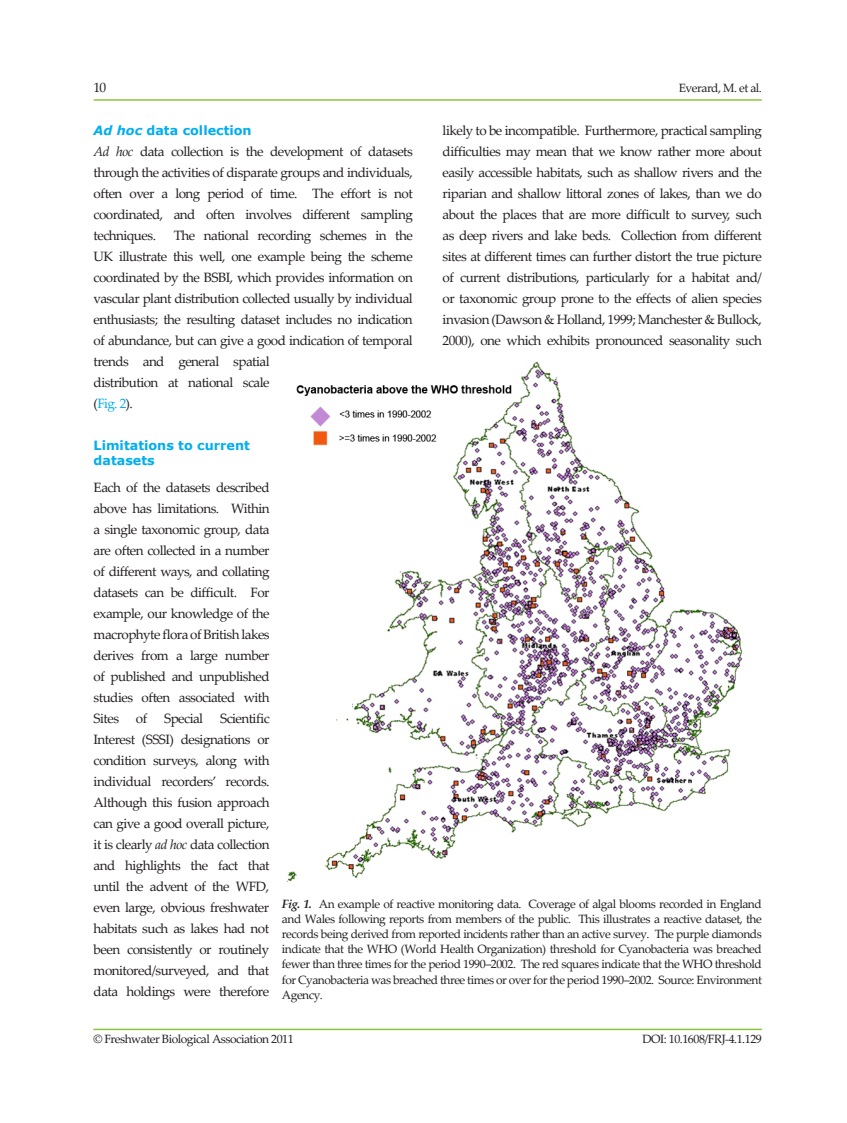
<style>
.page{position:relative;width:847px;height:1123px;background:#fff}
.page>*{position:absolute;margin:0;border:0;box-sizing:border-box;transform-origin:0 0}
.BodyTextFirstParagra{font:13.5px/21px "Palatino Linotype";letter-spacing:-.04em;color:#231f20;text-align:justify}
.Heading_2{font:700 12.75px/15.3px "Verdana";color:#00aeef}
.FigureAndTable{font:12px/15px "Palatino Linotype";letter-spacing:-.04em;color:#231f20;text-align:justify}
.s1{font-style:italic}
.s2{color:#00aeef}
.s3{font-weight:700;font-style:italic}
</style>
<div class="page">
<hr style="left:94px;top:99px;width:667px;height:2px;background:#8bc63e">
<hr style="left:93px;top:1028px;width:668px;height:2px;background:#8bc63e">
<img style="left:286px;top:361px;width:457px;height:521px">
<p class="BodyTextFirstParagra" style="left:93px;top:77px;width:14px">10</p>
<p class="FigureAndTable" style="left:678px;top:80px;width:85px">Everard, M. et al.</p>
<p class="BodyTextFirstParagra" style="left:442px;top:119px;width:320px">likely to be incompatible. Furthermore, practical sampling difficulties may mean that we know rather more about easily accessible habitats, such as shallow rivers and the riparian and shallow littoral zones of lakes, than we do about the places that are more difficult to survey, such as deep rivers and lake beds. Collection from different sites at different times can further distort the true picture of current distributions, particularly for a habitat and/ or taxonomic group prone to the effects of alien species invasion (Dawson &amp; Holland, 1999; Manchester &amp; Bullock, 2000), one which exhibits pronounced seasonality such</p>
<p class="Heading_2" style="left:94px;top:122px;width:159px"><span class="s1">Ad hoc</span> data collection</p>
<p class="BodyTextFirstParagra" style="left:94px;top:140px;width:320px"><span class="s1">Ad hoc</span> data collection is the development of datasets through the activities of disparate groups and individuals, often over a long period of time. The effort is not coordinated, and often involves different sampling techniques.</p>
<p class="BodyTextFirstParagra" style="left:94px;top:224px;width:320px;text-align:left;text-indent:80px">The national recording schemes in the UK illustrate this well, one example being the scheme coordinated by the BSBI, which provides information on vascular plant distribution collected usually by individual enthusiasts; the resulting dataset includes no indication of abundance, but can give a good indication of temporal trends and general spatial<br>distribution at national scale<br>(<span class="s2">Fig. 2</span>).</p>
<p class="Heading_2" style="left:94px;top:437px;width:158px">Limitations to current datasets</p>
<p class="BodyTextFirstParagra" style="left:94px;top:476px;width:177px">Each of the datasets described above has limitations. Within a single taxonomic group, data are often collected in a number of different ways, and collating datasets can be difficult. For example, our knowledge of the macrophyte flora of British lakes derives from a large number of published and unpublished studies often associated with Sites of Special Scientific Interest (SSSI) designations or condition surveys, along with individual recorders’ records.<br>Although this fusion approach can give a good overall picture, it is clearly <span class="s1">ad hoc</span> data collection and highlights the fact that until the advent of the WFD, even large, obvious freshwater habitats such as lakes had not been consistently or routinely monitored/surveyed, and that data holdings were therefore</p>
<p class="FigureAndTable" style="left:282px;top:896px;width:481px"><span class="s3">Fig. 1.</span> An example of reactive monitoring data. Coverage of algal blooms recorded in England and Wales following reports from members of the public. This illustrates a reactive dataset, the records being derived from reported incidents rather than an active survey. The purple diamonds indicate that the WHO (World Health Organization) threshold for Cyanobacteria was breached fewer than three times for the period 1990–2002. The red squares indicate that the WHO threshold for Cyanobacteria was breached three times or over for the period 1990–2002. Source: Environment Agency.</p>
<p class="FigureAndTable" style="left:93px;top:1031px;width:202px">© Freshwater Biological Association 2011</p>
<p class="FigureAndTable" style="left:642px;top:1031px;width:121px">DOI: 10.1608/FRJ-4.1.129</p>
</div>
